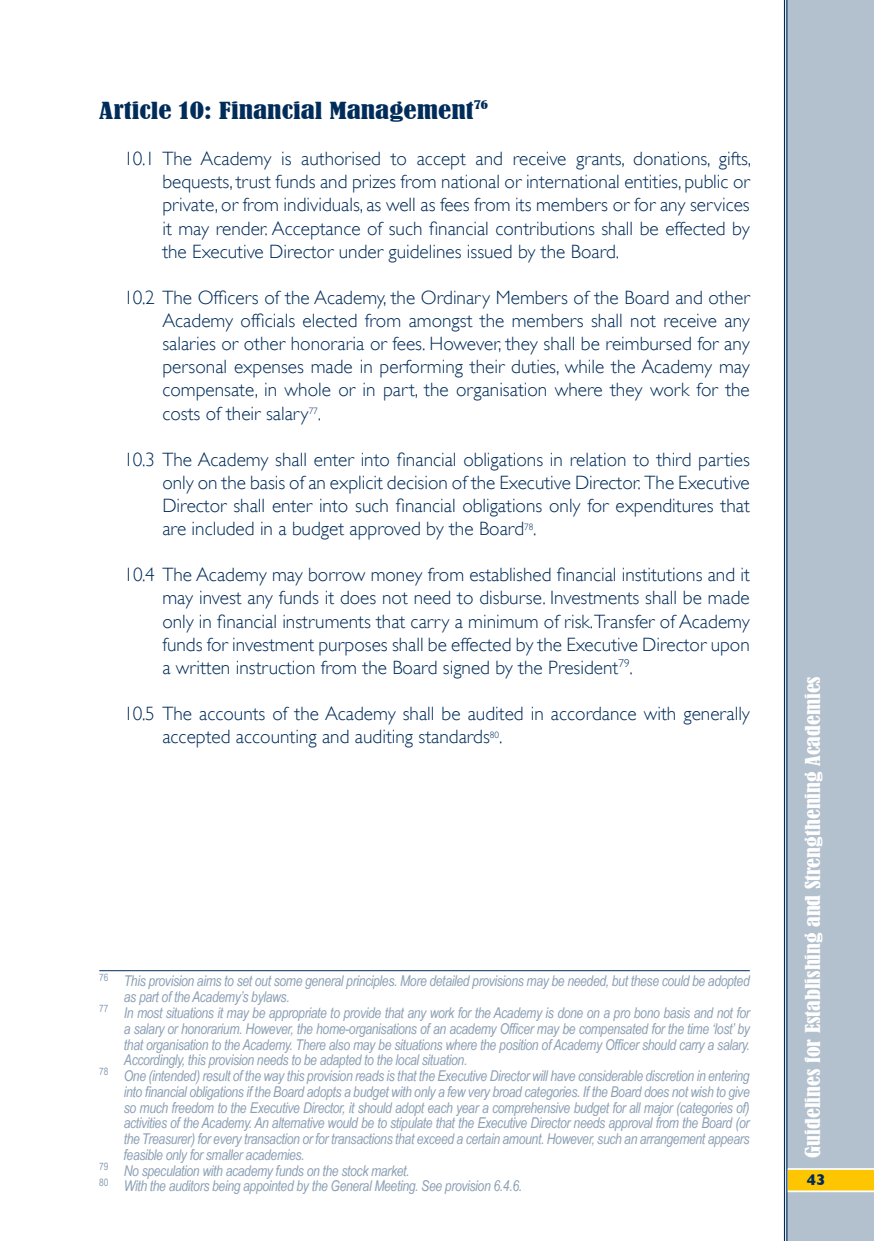
<style>
.page{position:relative;width:874px;height:1241px;background:#fff}
.page>*{position:absolute;margin:0;border:0;box-sizing:border-box;transform-origin:0 0}
.t1{font:condensed 22.05px "Bernard";color:#002c5a;scale:1.33 1}
.t2{font:300 19.25px/23.1px "Gill Sans";color:#002c5a;text-align:justify}
.t3{font:condensed 19.25px "Bernard";color:#fff;scale:1.15 1}
.t4{font:700 15.75px "Gill Sans";color:#002c5a}
.t5{font:italic 14.88px "Arial Narrow";letter-spacing:-.025em;color:#8ca0b5}
</style>
<div class="page">
<div style="left:786px;top:0;width:87px;height:1240px;background:#b3c0cd"></div>
<svg style="left:787px;top:1167px;width:86px;height:24px;background:#f8ca23"></svg>
<hr style="left:785px;top:0;width:2px;height:1240px;background:#002c5a">
<hr style="left:783px;top:0;width:1px;height:1240px;background:#002c5a">
<hr style="left:99px;top:970px;width:650px;height:1px;background:#002c5a">
<p class="t1" style="left:99px;top:98px;width:294px">Article 10: Financial Management<sup>76</sup></p>
<p class="t2" style="left:162px;top:147px;width:590px;text-indent:-38px">10.1 The Academy is authorised to accept and receive grants, donations, gifts, bequests, trust funds and prizes from national or international entities, public or private, or from individuals, as well as fees from its members or for any services it may render. Acceptance of such financial contributions shall be effected by the Executive Director under guidelines issued by the Board.</p>
<p class="t2" style="left:162px;top:286px;width:588px;text-indent:-38px">10.2 The Officers of the Academy, the Ordinary Members of the Board and other Academy officials elected from amongst the members shall not receive any salaries or other honoraria or fees. However, they shall be reimbursed for any personal expenses made in performing their duties, while the Academy may compensate, in whole or in part, the organisation where they work for the costs of their salary<sup>77</sup>.</p>
<p class="t2" style="left:162px;top:447px;width:588px;text-indent:-39px">10.3 The Academy shall enter into financial obligations in relation to third parties only on the basis of an explicit decision of the Executive Director. The Executive Director shall enter into such financial obligations only for expenditures that are included in a budget approved by the Board<sup>78</sup>.</p>
<p class="t2" style="left:162px;top:563px;width:588px;text-indent:-38px">10.4 The Academy may borrow money from established financial institutions and it may invest any funds it does not need to disburse. Investments shall be made only in financial instruments that carry a minimum of risk.Transfer of Academy funds for investment purposes shall be effected by the Executive Director upon a written instruction from the Board signed by the President<sup>79</sup>.</p>
<p class="t2" style="left:162px;top:702px;width:588px;text-indent:-39px">10.5 The accounts of the Academy shall be audited in accordance with generally accepted accounting and auditing standards<sup>80</sup>.</p>
<p class="t5" style="left:99px;top:972px;width:651px"><sup>76</sup> This provision aims to set out some general principles. More detailed provisions may be needed, but these could be adopted</p>
<p class="t5" style="left:124px;top:988px;width:167px">as part of theAcademy’s bylaws.</p>
<p class="t5" style="left:99px;top:1004px;width:651px"><sup>77</sup> In most situations it may be appropriate to provide that any work for the Academy is done on a pro bono basis and not for</p>
<p class="t5" style="left:124px;top:1019px;width:627px">a salary or honorarium. However, the home-organisations of an academy Officer may be compensated for the time ‘lost’ by</p>
<p class="t5" style="left:124px;top:1035px;width:627px">that organisation to the Academy. There also may be situations where the position of Academy Officer should carry a salary.</p>
<p class="t5" style="left:124px;top:1051px;width:345px">Accordingly, this provision needs to be adapted to the local situation.</p>
<p class="t5" style="left:99px;top:1067px;width:651px"><sup>78</sup> One (intended) result of the way this provision reads is that the Executive Director will have considerable discretion in entering</p>
<p class="t5" style="left:124px;top:1082px;width:627px">into financial obligations if the Board adopts a budget with only a few very broad categories. If the Board does not wish to give</p>
<p class="t5" style="left:124px;top:1098px;width:627px">so much freedom to the Executive Director, it should adopt each year a comprehensive budget for all major (categories of)</p>
<p class="t5" style="left:124px;top:1114px;width:627px">activities of the Academy. An alternative would be to stipulate that the Executive Director needs approval from the Board (or</p>
<p class="t5" style="left:124px;top:1130px;width:627px">the Treasurer) for every transaction or for transactions that exceed a certain amount. However, such an arrangement appears</p>
<p class="t5" style="left:124px;top:1145px;width:182px">feasible only for smaller academies.</p>
<p class="t5" style="left:99px;top:1161px;width:311px"><sup>79</sup> No speculation with academy funds on the stock market.</p>
<p class="t5" style="left:99px;top:1177px;width:424px"><sup>80</sup> With the auditors being appointed by the General Meeting. See provision 6.4.6.</p>
<p class="t3" style="left:801px;top:1157px;width:420px;rotate:-90deg">Guidelines for Establishing and Strengthening Academies</p>
<p class="t4" style="left:806px;top:1170px;width:10px">43</p>
</div>
